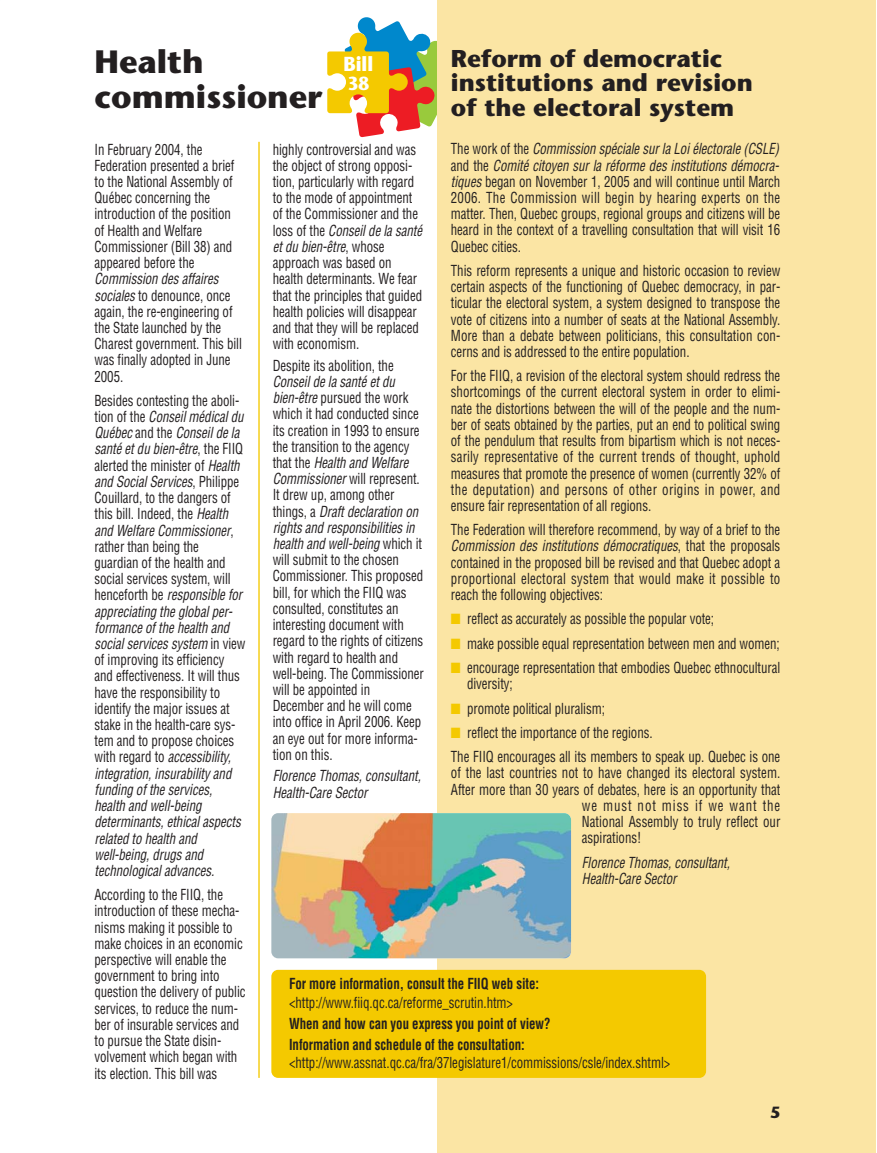
<style>
.page{position:relative;width:877px;height:1153px;background:#fff}
.page>*{position:absolute;margin:0;border:0;box-sizing:border-box;transform-origin:0 0}
.t1{font:700 32.4px/35.1px "Stone Sans";color:#231f20}
.t2{font:700 24.3px/24.3px "Stone Sans";color:#231f20}
.t3{font:700 20.25px "Stone Sans";color:#fff;scale:.9 1}
.t4{font:700 18.9px "Stone Sans";color:#fff;scale:.9 1}
.t5{font:700 16.2px "Stone Sans";color:#231f20}
.t6{font:condensed 14.85px/16.2px "Helvetica";letter-spacing:-.005em;color:#231f20;scale:.87 1}
.t7{font:700 condensed 14.85px/21px "Helvetica";letter-spacing:-.005em;color:#231f20;scale:.87 1}
.t8{font:italic condensed 14.85px/16.2px "Helvetica";letter-spacing:-.005em;color:#231f20;scale:.87 1}
.t9{font:condensed 14.85px "Helvetica";letter-spacing:.07em;color:#231f20;scale:.87 1}
.s1{font-style:italic}
.s2{color:#f4c900}
</style>
<div class="page">
<svg style="left:327px;top:17px;width:110px;height:120px"></svg>
<div style="left:437px;top:0;width:439px;height:1152px;background:#fbe5a4"></div>
<hr style="left:258px;top:142px;width:2px;height:935px;background:#f4c900">
<div style="left:271px;top:969px;width:435px;height:108px;background:#f4c900;border-radius:7px"></div>
<img style="left:271px;top:813px;width:300px;height:145px;border-radius:7px">
<h1 class="t1" style="left:94px;top:47px;width:229px">Health commissioner</h1>
<h2 class="t2" style="left:451px;top:49px;width:303px">Reform of democratic institutions and revision of the electoral system</h2>
<h3 class="t3" style="left:344px;top:56px;width:34px">Bill</h3>
<p class="t4" style="left:348px;top:76px;width:25px">38</p>
<p class="t6" style="left:95px;top:142px;width:162px">In February 2004, the<br>Federation presented a brief to the National Assembly of<br>Québec concerning the introduction of the position of Health and Welfare<br>Commissioner (Bill 38) and appeared before the</p>
<p class="t6" style="left:95px;top:272px;width:171px"><span class="s1">Commission des affaires sociales</span> to denounce, once again, the re-engineering of the State launched by the<br>Charest government. This bill was finally adopted in June<br>2005.</p>
<p class="t6" style="left:95px;top:393px;width:175px">Besides contesting the aboli&shy;tion of the <span class="s1">Conseil médical du<br>Québec</span> and the <span class="s1">Conseil de la santé et du bien-être</span>, the FIIQ alerted the minister of <span class="s1">Health and Social Services</span>, Philippe<br>Couillard, to the dangers of this bill. Indeed, the <span class="s1">Health and Welfare Commissioner</span>, rather than being the guardian of the health and social services system, will henceforth be <span class="s1">responsible for appreciating the global per&shy;formance of the health and social services system</span> in view of improving its efficiency and effectiveness. It will thus have the responsibility to identify the major issues at stake in the health-care sys&shy;tem and to propose choices with regard to <span class="s1">accessibility, integration, insurability and funding of the services, health and well-being determinants, ethical aspects related to health and well-being, drugs and technological advances.</span></p>
<p class="t6" style="left:95px;top:887px;width:175px">According to the FIIQ, the introduction of these mecha&shy;nisms making it possible to make choices in an economic perspective will enable the government to bring into question the delivery of public services, to reduce the num&shy;ber of insurable services and to pursue the State disin&shy;volvement which began with its election. This bill was</p>
<p class="t6" style="left:273px;top:142px;width:173px">highly controversial and was the object of strong opposi&shy;tion, particularly with regard to the mode of appointment of the Commissioner and the loss of the <span class="s1">Conseil de la santé et du bien-être</span>, whose approach was based on health determinants. We fear that the principles that guided health policies will disappear and that they will be replaced with economism.</p>
<p class="t6" style="left:273px;top:358px;width:141px">Despite its abolition, the</p>
<p class="t6" style="left:273px;top:374px;width:175px"><span class="s1">Conseil de la santé et du bien-être</span> pursued the work which it had conducted since its creation in 1993 to ensure the transition to the agency that the <span class="s1">Health and Welfare<br>Commissioner</span> will represent.<br>It drew up, among other things, a <span class="s1">Draft declaration on rights and responsibilities in health and well-being</span> which it will submit to the chosen<br>Commissioner. This proposed bill, for which the FIIQ was consulted, constitutes an interesting document with regard to the rights of citizens with regard to health and well-being. The Commissioner will be appointed in<br>December and he will come into office in April 2006. Keep an eye out for more informa&shy;tion on this.</p>
<p class="t8" style="left:273px;top:769px;width:172px">Florence Thomas, consultant,<br>Health-Care Sector</p>
<p class="t6" style="left:451px;top:142px;width:380px;text-align:justify">The work of the <span class="s1">Commission spéciale sur la Loi électorale (CSLE) </span>and the <span class="s1">Comité citoyen sur la réforme des institutions démocra&shy;tiques</span> began on November 1, 2005 and will continue until March 2006. The Commission will begin by hearing experts on the matter. Then, Quebec groups, regional groups and citizens will be heard in the context of a travelling consultation that will visit 16<br>Quebec cities.</p>
<p class="t6" style="left:451px;top:263px;width:380px;text-align:justify">This reform represents a unique and historic occasion to review certain aspects of the functioning of Quebec democracy, in par&shy;ticular the electoral system, a system designed to transpose the vote of citizens into a number of seats at the National Assembly.<br>More than a debate between politicians, this consultation con&shy;cerns and is addressed to the entire population.</p>
<p class="t6" style="left:451px;top:369px;width:380px;text-align:justify">For the FIIQ, a revision of the electoral system should redress the shortcomings of the current electoral system in order to elimi&shy;nate the distortions between the will of the people and the num&shy;ber of seats obtained by the parties, put an end to political swing of the pendulum that results from bipartism which is not neces&shy;sarily representative of the current trends of thought, uphold measures that promote the presence of women (currently 32% of the deputation) and persons of other origins in power, and ensure fair representation of all regions.</p>
<p class="t6" style="left:451px;top:523px;width:380px;text-align:justify">The Federation will therefore recommend, by way of a brief to the <span class="s1">Commission des institutions démocratiques</span>, that the proposals contained in the proposed bill be revised and that Quebec adopt a proportional electoral system that would make it possible to reach the following objectives:</p>
<p class="t6" style="left:451px;top:612px;width:304px"><span class="s2">■</span> reflect as accurately as possible the popular vote;</p>
<p class="t6" style="left:451px;top:636px;width:380px"><span class="s2">■</span> make possible equal representation between men and women;</p>
<p class="t6" style="left:467px;top:660px;width:361px;text-indent:-16px"><span class="s2">■</span> encourage representation that embodies Quebec ethnocultural diversity;</p>
<p class="t6" style="left:451px;top:701px;width:178px"><span class="s2">■</span> promote political pluralism;</p>
<p class="t6" style="left:451px;top:721px;width:380px;line-height:24.3px"><span class="s2">■</span> reflect the importance of the regions.<br>The FIIQ encourages all its members to speak up. Quebec is one</p>
<p class="t6" style="left:451px;top:766px;width:380px">of the last countries not to have changed its electoral system.</p>
<p class="t6" style="left:451px;top:782px;width:380px">After more than 30 years of debates, here is an opportunity that</p>
<p class="t9" style="left:582px;top:799px;width:230px">we must not miss if we want the</p>
<p class="t6" style="left:582px;top:814px;width:230px">National Assembly to truly reflect our</p>
<p class="t6" style="left:582px;top:830px;width:70px">aspirations!</p>
<p class="t8" style="left:582px;top:855px;width:172px">Florence Thomas, consultant,<br>Health-Care Sector</p>
<p class="t7" style="left:289px;top:974px;width:289px">For more information, consult the FIIQ web site:</p>
<p class="t6" style="left:289px;top:995px;width:259px">&lt;http://www.fiiq.qc.ca/reforme_scrutin.htm&gt;</p>
<p class="t7" style="left:289px;top:1014px;width:302px">When and how can you express you point of view?<br>Information and schedule of the consultation:</p>
<p class="t6" style="left:289px;top:1055px;width:440px">&lt;http://www.assnat.qc.ca/fra/37legislature1/commissions/csle/index.shtml&gt;</p>
<p class="t5" style="left:770px;top:1106px;width:12px">5</p>
</div>
